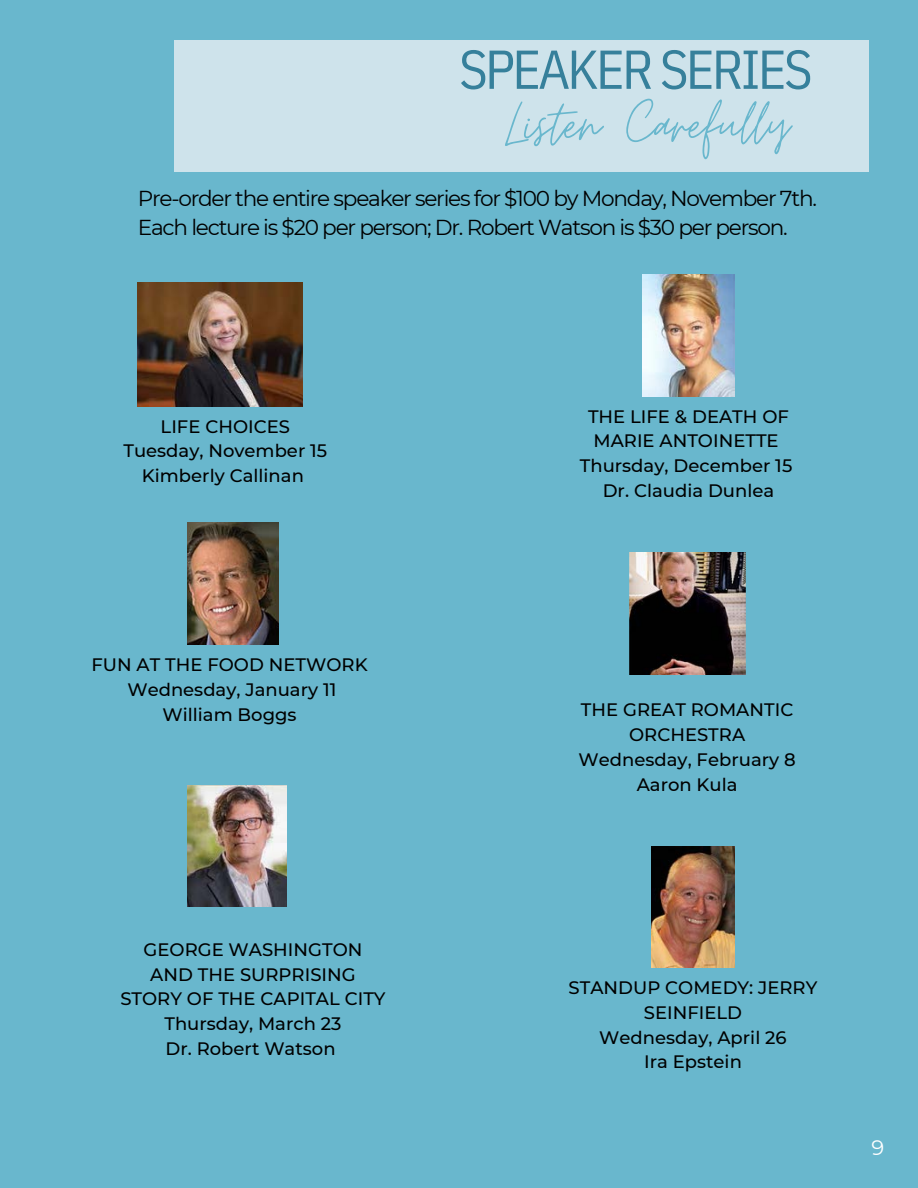
<style>
.page{position:relative;width:918px;height:1188px;background:#69b7cd}
.page>*{position:absolute;margin:0;border:0;box-sizing:border-box;transform-origin:0 0}
.t1{font:54.75px "IBM Plex Sans Cond";letter-spacing:-.05em;color:#36809b}
.t2{font:21.6px/29.2px "Montserrat";letter-spacing:-.055em;color:#000}
.t3{font:21px "Montserrat";color:#fff}
.t4{font:500 18px/24.8px "Montserrat";color:#000;text-align:center}
</style>
<div class="page">
<img style="left:138px;top:282px;width:164px;height:124px">
<img style="left:643px;top:275px;width:91px;height:121px">
<img style="left:187px;top:523px;width:91px;height:121px">
<img style="left:629px;top:553px;width:116px;height:121px">
<img style="left:187px;top:785px;width:99px;height:122px">
<img style="left:652px;top:846px;width:82px;height:122px">
<div style="left:174px;top:40px;width:694px;height:132px;background:#cee3eb"></div>
<svg style="left:505px;top:101px;width:99px;height:45px"></svg>
<svg style="left:626px;top:99px;width:167px;height:60px"></svg>
<h1 class="t1" style="left:459px;top:33px;width:355px">SPEAKER SERIES</h1>
<p class="t2" style="left:138px;top:183px;width:681px">Pre-order the entire speaker series for $100 by Monday, November 7th.<br>Each lecture is $20 per person; Dr. Robert Watson is $30 per person.</p>
<p class="t4" style="left:123px;top:414px;width:205px">LIFE CHOICES<br>Tuesday, November 15<br>Kimberly Callinan</p>
<p class="t4" style="left:91px;top:652px;width:278px">FUN AT THE FOOD NETWORK<br>Wednesday, January 11<br>William Boggs</p>
<p class="t4" style="left:120px;top:937px;width:267px">GEORGE WASHINGTON<br>AND THE SURPRISING<br>STORY OF THE CAPITAL CITY<br>Thursday, March 23<br>Dr. Robert Watson</p>
<p class="t4" style="left:580px;top:404px;width:214px">THE LIFE &amp; DEATH OF<br>MARIE ANTOINETTE<br>Thursday, December 15<br>Dr. Claudia Dunlea</p>
<p class="t4" style="left:579px;top:698px;width:219px">THE GREAT ROMANTIC<br>ORCHESTRA<br>Wednesday, February 8<br>Aaron Kula</p>
<p class="t4" style="left:569px;top:975px;width:250px">STANDUP COMEDY: JERRY<br>SEINFIELD<br>Wednesday, April 26<br>Ira Epstein</p>
<p class="t3" style="left:872px;top:1135px;width:14px">9</p>
</div>
